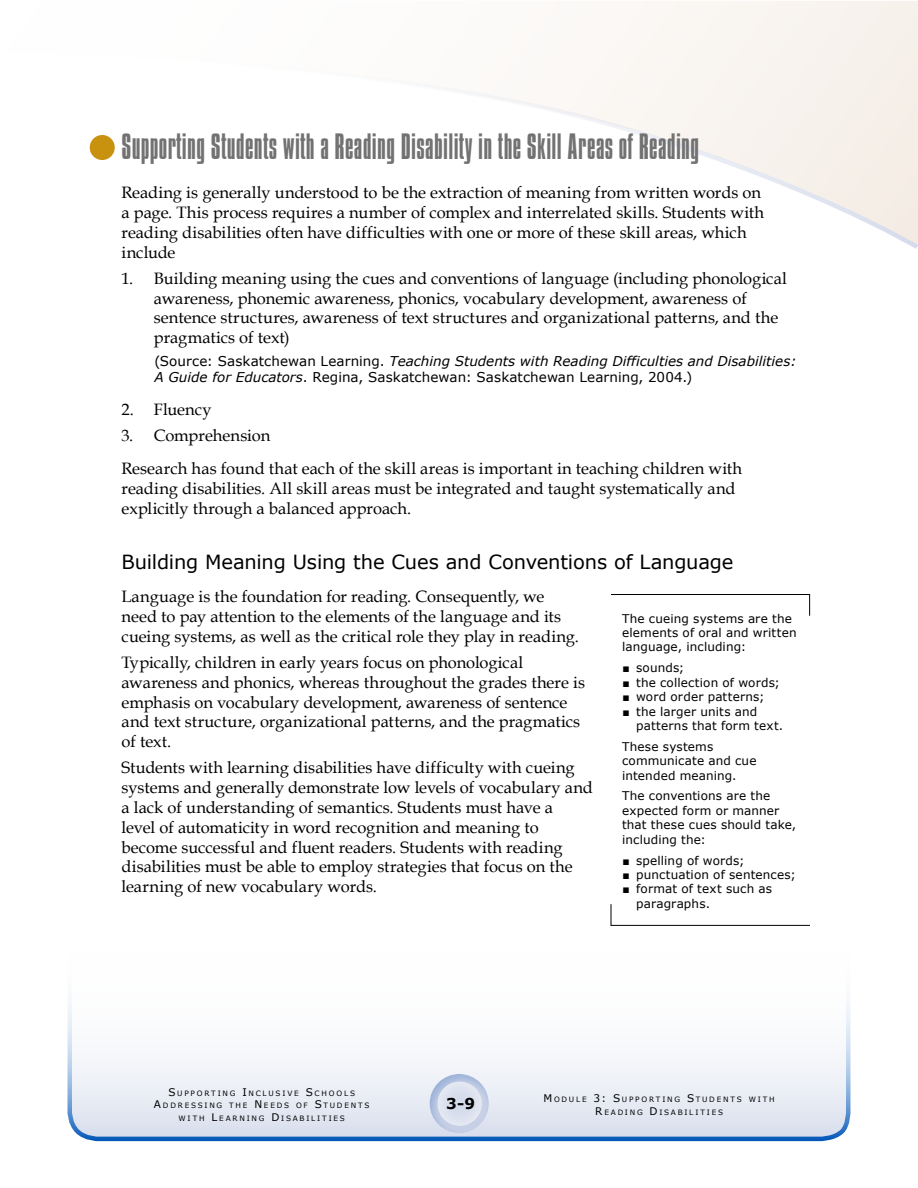
<style>
.page{position:relative;width:918px;height:1188px;background:#fff}
.page>*{position:absolute;margin:0;border:0;box-sizing:border-box;transform-origin:0 0}
.Head_B{font:300 31.5px "Compacta BT";letter-spacing:.01em;color:#727273}
.Head_C{font:19.5px "Verdana";letter-spacing:-.01em;color:#000}
.P_End__3{font:16.5px/19.8px "Book Antiqua";color:#000}
.P__06{font:16.5px/19.8px "Book Antiqua";color:#000}
.t1{font:700 15px "Verdana";color:#000}
.Source__12{font:13.5px/16.2px "Verdana";letter-spacing:.005em;color:#000}
.t2{font:12px/14.4px "Verdana";letter-spacing:.015em;color:#000}
.t3{font:7.35px/12.6px "Verdana";letter-spacing:.24em;color:#000;text-align:center}
.s1{font-style:italic}
.s2{font-family:"Arial"}
.s3{font-size:10.5px}
</style>
<div class="page">
<svg style="left:67px;top:1000px;width:784px;height:142px;fill:#f2f4f9"></svg>
<div style="left:416px;top:1063px;width:86px;height:70px;background:#0055b8;opacity:.4"></div>
<div style="left:423px;top:1070px;width:72px;height:57px;background:#fff;opacity:.75"></div>
<div style="left:612px;top:1px;width:306px;height:48px;background:#f9f4f0"></div>
<svg style="left:89px;top:49px;width:829px;height:200px"></svg>
<div style="left:90px;top:135px;width:25px;height:25px;background:#c9920e;border-radius:50%"></div>
<svg style="left:611px;top:594px;width:199px;height:22px"></svg>
<svg style="left:610px;top:904px;width:200px;height:22px"></svg>
<h2 class="Head_B" style="left:122px;top:129px;width:579px">Supporting Students with a Reading Disability in the Skill Areas of Reading</h2>
<p class="P__06" style="left:122px;top:182px;width:644px">Reading is generally understood to be the extraction of meaning from written words on a page. This process requires a number of complex and interrelated skills. Students with reading disabilities often have difficulties with one or more of these skill areas, which include</p>
<p class="P_End__3" style="left:154px;top:268px;width:635px;text-indent:-32px">1. Building meaning using the cues and conventions of language (including phonological awareness, phonemic awareness, phonics, vocabulary development, awareness of sentence structures, awareness of text structures and organizational patterns, and the pragmatics of text)</p>
<p class="Source__12" style="left:154px;top:352px;width:644px">(Source: Saskatchewan Learning. <span class="s1">Teaching Students with Reading Difficulties and Disabilities:<br>A Guide for Educators</span>. Regina, Saskatchewan: Saskatchewan Learning, 2004.)</p>
<p class="P_End__3" style="left:122px;top:399px;width:92px">2. Fluency</p>
<p class="P_End__3" style="left:122px;top:425px;width:150px">3. Comprehension</p>
<p class="P_End__3" style="left:122px;top:458px;width:622px">Research has found that each of the skill areas is important in teaching children with reading disabilities. All skill areas must be integrated and taught systematically and explicitly through a balanced approach.</p>
<h3 class="Head_C" style="left:122px;top:550px;width:613px">Building Meaning Using the Cues and Conventions of Language</h3>
<p class="P__06" style="left:122px;top:586px;width:459px">Language is the foundation for reading. Consequently, we need to pay attention to the elements of the language and its cueing systems, as well as the critical role they play in reading.</p>
<p class="P__06" style="left:122px;top:652px;width:465px">Typically, children in early years focus on phonological awareness and phonics, whereas throughout the grades there is emphasis on vocabulary development, awareness of sentence and text structure, organizational patterns, and the pragmatics of text.</p>
<p class="P_End__3" style="left:122px;top:758px;width:473px">Students with learning disabilities have difficulty with cueing systems and generally demonstrate low levels of vocabulary and a lack of understanding of semantics. Students must have a<br>level of automaticity in word recognition and meaning to become successful and fluent readers. Students with reading disabilities must be able to employ strategies that focus on the learning of new vocabulary words.</p>
<p class="t2" style="left:622px;top:611px;width:176px">The cueing systems are the elements of oral and written language, including:</p>
<p class="t2" style="left:623px;top:660px;width:63px"><span class="s2">■</span> sounds;</p>
<p class="t2" style="left:623px;top:675px;width:159px"><span class="s2">■</span> the collection of words;</p>
<p class="t2" style="left:623px;top:689px;width:143px"><span class="s2">■</span> word order patterns;</p>
<p class="t2" style="left:636px;top:704px;width:149px;text-indent:-14px"><span class="s2">■</span> the larger units and patterns that form text.</p>
<p class="t2" style="left:622px;top:739px;width:136px">These systems communicate and cue intended meaning.</p>
<p class="t2" style="left:622px;top:789px;width:176px">The conventions are the expected form or manner that these cues should take, including the:</p>
<p class="t2" style="left:623px;top:853px;width:123px"><span class="s2">■</span> spelling of words;</p>
<p class="t2" style="left:623px;top:867px;width:175px"><span class="s2">■</span> punctuation of sentences;</p>
<p class="t2" style="left:636px;top:881px;width:138px;text-indent:-14px"><span class="s2">■</span> format of text such as paragraphs.</p>
<p class="t3" style="left:154px;top:1086px;width:217px"><span class="s3">S</span> UPPORTING <span class="s3">I</span> NCLUSIVE <span class="s3">S</span> CHOOLS<br><span class="s3">A</span>DDRESSING THE <span class="s3">N</span> EEDS OF <span class="s3">S</span>TUDENTS<br>WITH <span class="s3">L</span> EARNING <span class="s3">D</span> ISABILITIES</p>
<p class="t3" style="left:543px;top:1093px;width:233px"><span class="s3">M</span>ODULE <span class="s3">3: S</span> UPPORTING <span class="s3">S</span>TUDENTS WITH<br><span class="s3">R</span> EADING <span class="s3">D</span> ISABILITIES</p>
<p class="t1" style="left:446px;top:1094px;width:30px">3-9</p>
</div>
